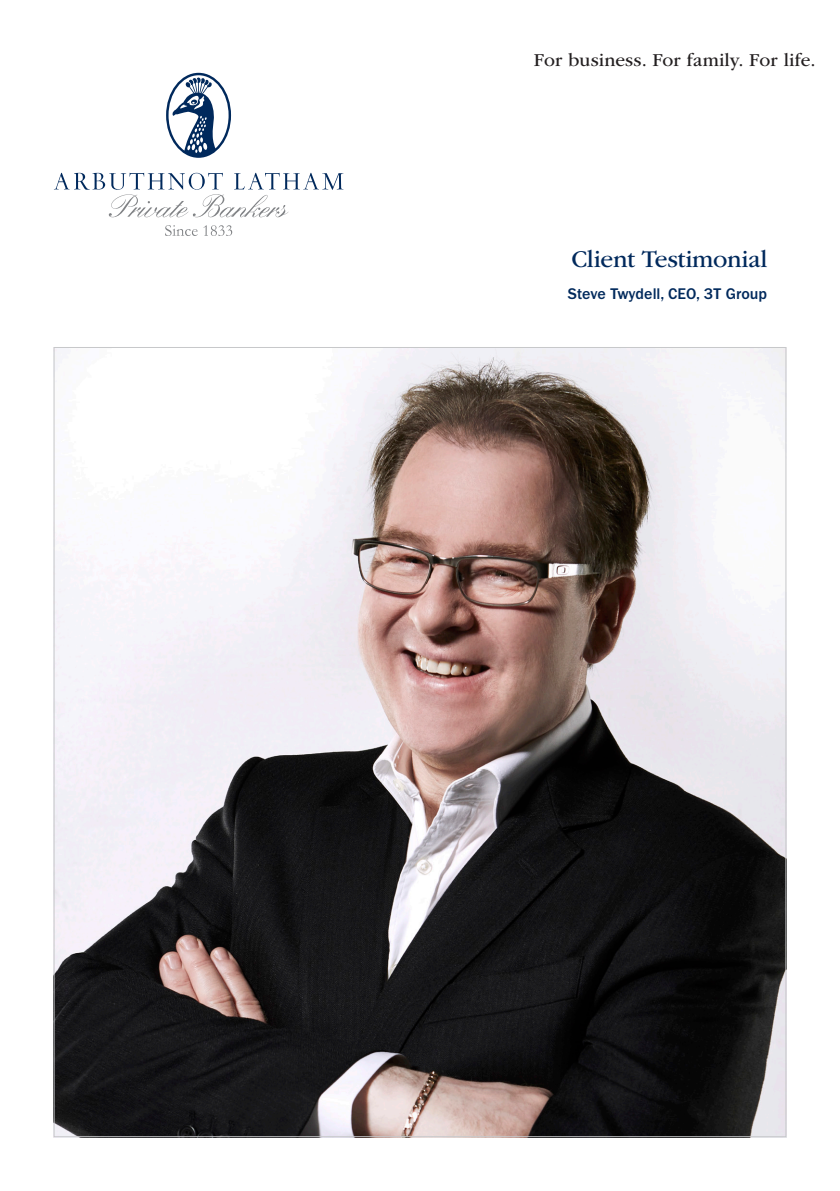
<style>
.page{position:relative;width:840px;height:1191px;background:#fff}
.page>*{position:absolute;margin:0;border:0;box-sizing:border-box;transform-origin:0 0}
.t1{font:25px "ITC Garamond Std";letter-spacing:-.01em;color:#00295c}
.t2{font:19px "ITC Garamond Std";letter-spacing:.005em;color:#231f20}
.Subheader_Blue{font:500 16px "ITC Franklin Gothic Std";color:#00295c}
</style>
<div class="page">
<svg style="left:166px;top:73px;width:65px;height:85px"></svg>
<svg style="left:54px;top:173px;width:289px;height:44px"></svg>
<svg style="left:165px;top:225px;width:32px;height:11px"></svg>
<svg style="left:203px;top:225px;width:29px;height:11px"></svg>
<img style="left:56px;top:349px;width:727px;height:786px">
<p class="t2" style="left:533px;top:50px;width:283px">For business. For family. For life.</p>
<p class="t1" style="left:571px;top:246px;width:197px">Client Testimonial</p>
<p class="Subheader_Blue" style="left:567px;top:284px;width:200px">Steve Twydell, CEO, 3T Group</p>
</div>
